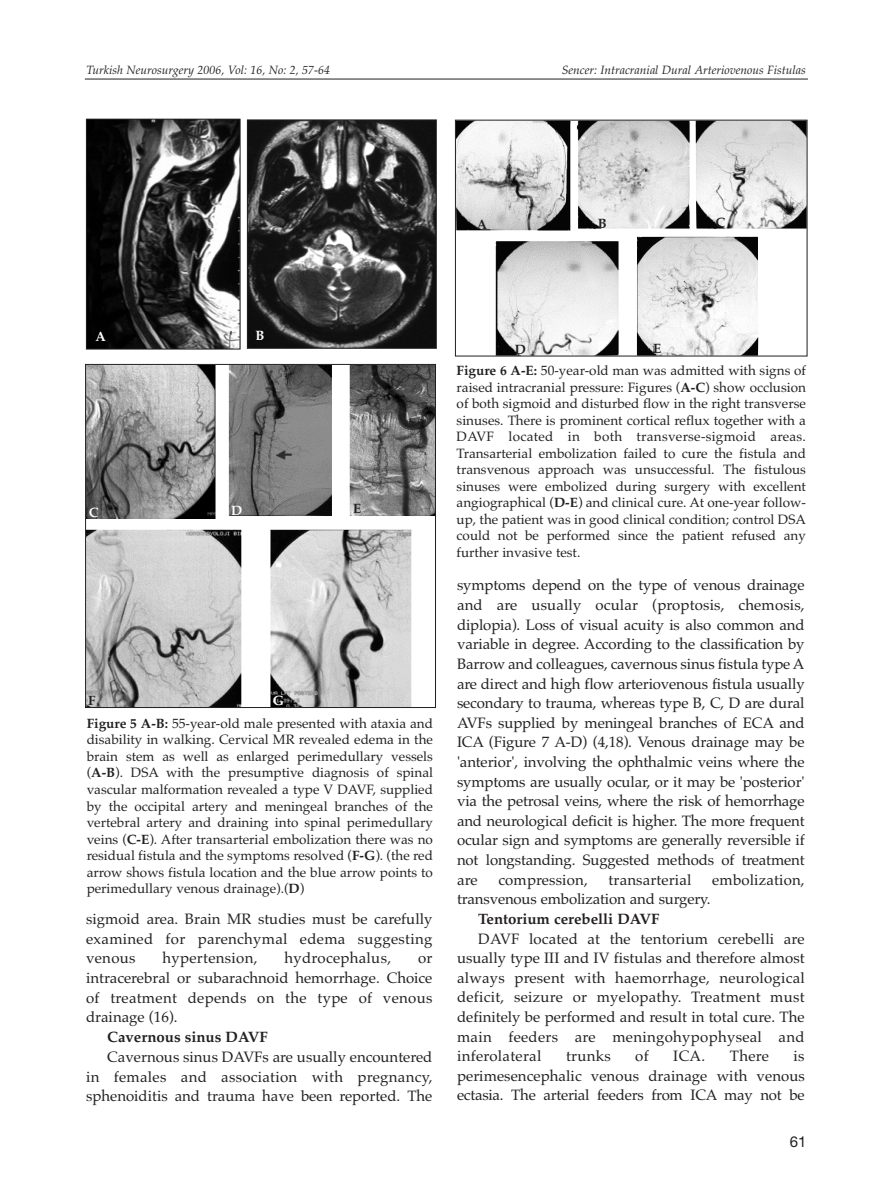
<style>
.page{position:relative;width:893px;height:1191px;background:#fff}
.page>*{position:absolute;margin:0;border:0;box-sizing:border-box;transform-origin:0 0}
.t1{font:15px/19.6px "Palatino TU";letter-spacing:.01em;color:#231f20;text-align:justify}
.t2{font:700 15px "Palatino TU";color:#231f20}
.t3{font:15px "Palatino TU";letter-spacing:-.01em;color:#231f20}
.t4{font:15px "Helvetica Neue";color:#231f20}
.t5{font:13.5px/16.5px "Palatino TU";color:#231f20;text-align:justify}
.t6{font:700 13.5px "Palatino TU";color:#231f20}
.t7{font:700 13.5px "Palatino TU";color:#fff}
.t8{font:italic 12px "Palatino TU";color:#231f20}
.s1{font-weight:700}
</style>
<div class="page">
<hr style="left:85px;top:79px;width:723px;height:1px;background:#231f20">
<img style="left:457px;top:122px;width:348px;height:232px">
<div style="left:455px;top:120px;width:352px;height:236px;border:1px solid #231f20"></div>
<img style="left:88px;top:121px;width:150px;height:226px">
<div style="left:86px;top:119px;width:154px;height:230px;border:1px solid #231f20"></div>
<img style="left:249px;top:121px;width:186px;height:226px">
<div style="left:247px;top:119px;width:190px;height:230px;border:1px solid #231f20"></div>
<img style="left:87px;top:366px;width:347px;height:340px">
<div style="left:85px;top:364px;width:351px;height:344px;border:1px solid #231f20"></div>
<p class="t8" style="left:87px;top:63px;width:245px">Turkish Neurosurgery 2006, Vol: 16, No: 2, 57-64</p>
<p class="t8" style="left:562px;top:63px;width:246px">Sencer: Intracranial Dural Arteriovenous Fistulas</p>
<p class="t6" style="left:477px;top:217px;width:12px">A</p>
<p class="t6" style="left:598px;top:216px;width:11px">B</p>
<p class="t6" style="left:715px;top:214px;width:11px">C</p>
<p class="t7" style="left:95px;top:328px;width:12px">A</p>
<p class="t7" style="left:255px;top:327px;width:11px">B</p>
<p class="t7" style="left:89px;top:504px;width:11px">C</p>
<p class="t7" style="left:231px;top:502px;width:13px">D</p>
<p class="t6" style="left:353px;top:500px;width:10px">E</p>
<p class="t6" style="left:88px;top:692px;width:9px">F</p>
<p class="t7" style="left:273px;top:692px;width:13px">G</p>
<p class="t5" style="left:87px;top:715px;width:348px"><span class="s1">Figure 5 A-B:</span> 55-year-old male presented with ataxia and disability in walking. Cervical MR revealed edema in the brain stem as well as enlarged perimedullary vessels (<span class="s1">A-B</span>). DSA with the presumptive diagnosis of spinal vascular malformation revealed a type V DAVF, supplied by the occipital artery and meningeal branches of the vertebral artery and draining into spinal perimedullary veins (<span class="s1">C-E</span>). After transarterial embolization there was no residual fistula and the symptoms resolved (<span class="s1">F-G</span>). (the red arrow shows fistula location and the blue arrow points to perimedullary venous drainage).(<span class="s1">D</span>)</p>
<p class="t1" style="left:86px;top:909px;width:348px">sigmoid area. Brain MR studies must be carefully examined for parenchymal edema suggesting venous</p>
<p class="t1" style="left:162px;top:948px;width:96px">hypertension,</p>
<p class="t1" style="left:284px;top:948px;width:108px">hydrocephalus,</p>
<p class="t1" style="left:86px;top:948px;width:348px;text-indent:332px">or intracerebral or subarachnoid hemorrhage. Choice of treatment depends on the type of venous drainage (16).</p>
<p class="t2" style="left:107px;top:1028px;width:162px">Cavernous sinus DAVF</p>
<p class="t1" style="left:86px;top:1047px;width:348px;text-indent:21px">Cavernous sinus DAVFs are usually encountered in females and association with pregnancy, sphenoiditis and trauma have been reported. The</p>
<p class="t6" style="left:515px;top:342px;width:13px">D</p>
<p class="t6" style="left:653px;top:341px;width:10px">E</p>
<p class="t5" style="left:457px;top:362px;width:351px"><span class="s1">Figure 6 A-E:</span> 50-year-old man was admitted with signs of raised intracranial pressure: Figures (<span class="s1">A-C</span>) show occlusion of both sigmoid and disturbed flow in the right transverse sinuses. There is prominent cortical reflux together with a DAVF located in both transverse-sigmoid areas.<br>Transarterial embolization failed to cure the fistula and transvenous approach was unsuccessful. The fistulous sinuses were embolized during surgery with excellent angiographical (<span class="s1">D-E</span>) and clinical cure. At one-year follow&shy;up, the patient was in good clinical condition; control DSA could not be performed since the patient refused any further invasive test.</p>
<p class="t1" style="left:457px;top:575px;width:349px">symptoms depend on the type of venous drainage and are usually ocular (proptosis, chemosis, diplopia). Loss of visual acuity is also common and variable in degree. According to the classification by Barrow and colleagues, cavernous sinus fistula type A are direct and high flow arteriovenous fistula usually secondary to trauma, whereas type B, C, D are dural AVFs supplied by meningeal branches of ECA and ICA (Figure 7 A-D) (4,18). Venous drainage may be 'anterior', involving the ophthalmic veins where the symptoms are usually ocular, or it may be 'posterior' via the petrosal veins, where the risk of hemorrhage and neurological deficit is higher. The more frequent ocular sign and symptoms are generally reversible if not longstanding. Suggested methods of treatment are</p>
<p class="t1" style="left:498px;top:869px;width:91px">compression,</p>
<p class="t1" style="left:609px;top:869px;width:84px">transarterial</p>
<p class="t1" style="left:712px;top:869px;width:94px">embolization,</p>
<p class="t3" style="left:457px;top:890px;width:255px">transvenous embolization and surgery.</p>
<p class="t2" style="left:478px;top:910px;width:183px">Tentorium cerebelli DAVF</p>
<p class="t1" style="left:457px;top:928px;width:349px;text-indent:21px">DAVF located at the tentorium cerebelli are usually type III and IV fistulas and therefore almost always present with haemorrhage, neurological deficit, seizure or myelopathy. Treatment must definitely be performed and result in total cure. The main feeders are meningohypophyseal and inferolateral</p>
<p class="t1" style="left:566px;top:1046px;width:46px">trunks</p>
<p class="t1" style="left:635px;top:1046px;width:15px">of</p>
<p class="t1" style="left:673px;top:1046px;width:34px">ICA.</p>
<p class="t1" style="left:730px;top:1046px;width:41px">There</p>
<p class="t1" style="left:457px;top:1046px;width:349px;text-indent:337px">is perimesencephalic venous drainage with venous ectasia. The arterial feeders from ICA may not be</p>
<p class="t4" style="left:790px;top:1136px;width:18px">61</p>
</div>
